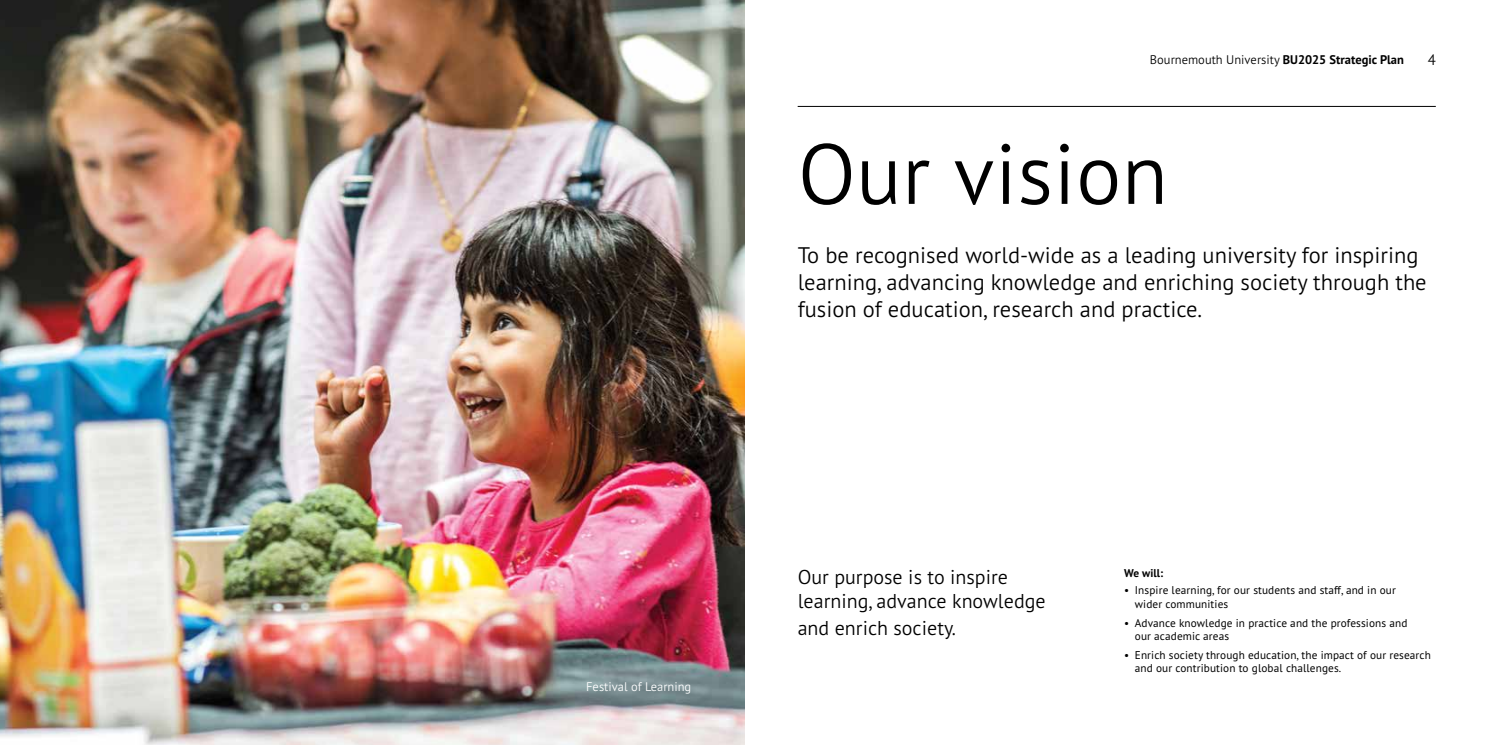
<style>
.page{position:relative;width:1489px;height:745px;background:#fff}
.page>*{position:absolute;margin:0;border:0;box-sizing:border-box;transform-origin:0 0}
.t1{font:300 85px "PT Sans Pro";color:#000}
.t2{font:300 22.5px/27px "PT Sans Pro";color:#000}
.t3{font:300 20px "PT Sans Pro";color:#000}
.t4{font:300 15px "PT Sans Pro";color:#000}
.t5{font:300 12.5px "PT Sans Pro";color:#000}
.t6{font:300 12.5px "PT Sans Pro";color:#fff}
.t7{font:11.25px/13.5px "PT Sans Pro";letter-spacing:.01em;color:#000}
.t8{font:700 11.25px "PT Sans Pro";letter-spacing:.01em;color:#000}
.s1{font-weight:700}
</style>
<div class="page">
<hr style="left:797px;top:106px;width:638px;height:1px;background:#000">
<img style="left:0;top:0;width:744px;height:744px">
<p class="t6" style="left:586px;top:677px;width:107px">Festival of Learning</p>
<p class="t5" style="left:1149px;top:51px;width:255px">Bournemouth University <span class="s1">BU2025 Strategic Plan</span></p>
<h3 class="t4" style="left:1427px;top:50px;width:10px">4</h3>
<h2 class="t1" style="left:797px;top:119px;width:372px">Our vision</h2>
<p class="t2" style="left:797px;top:241px;width:630px">To be recognised world-wide as a leading university for inspiring learning, advancing knowledge and enriching society through the fusion of education, research and practice.</p>
<p class="t3" style="left:797px;top:563px;width:212px">Our purpose is to inspire</p>
<h2 class="t8" style="left:1124px;top:565px;width:41px">We will:</h2>
<p class="t7" style="left:1124px;top:583px;width:273px">• Inspire learning, for our students and staf, and in our</p>
<p class="t3" style="left:797px;top:587px;width:249px">learning, advance knowledge</p>
<p class="t7" style="left:1134px;top:596px;width:95px">wider communities</p>
<p class="t7" style="left:1124px;top:615px;width:285px">• Advance knowledge in practice and the professions and</p>
<p class="t3" style="left:797px;top:614px;width:160px">and enrich society.</p>
<p class="t7" style="left:1134px;top:628px;width:96px">our academic areas</p>
<p class="t7" style="left:1134px;top:647px;width:297px;text-indent:-11px">• Enrich society through education, the impact of our research and our contribution to global challenges.</p>
</div>
